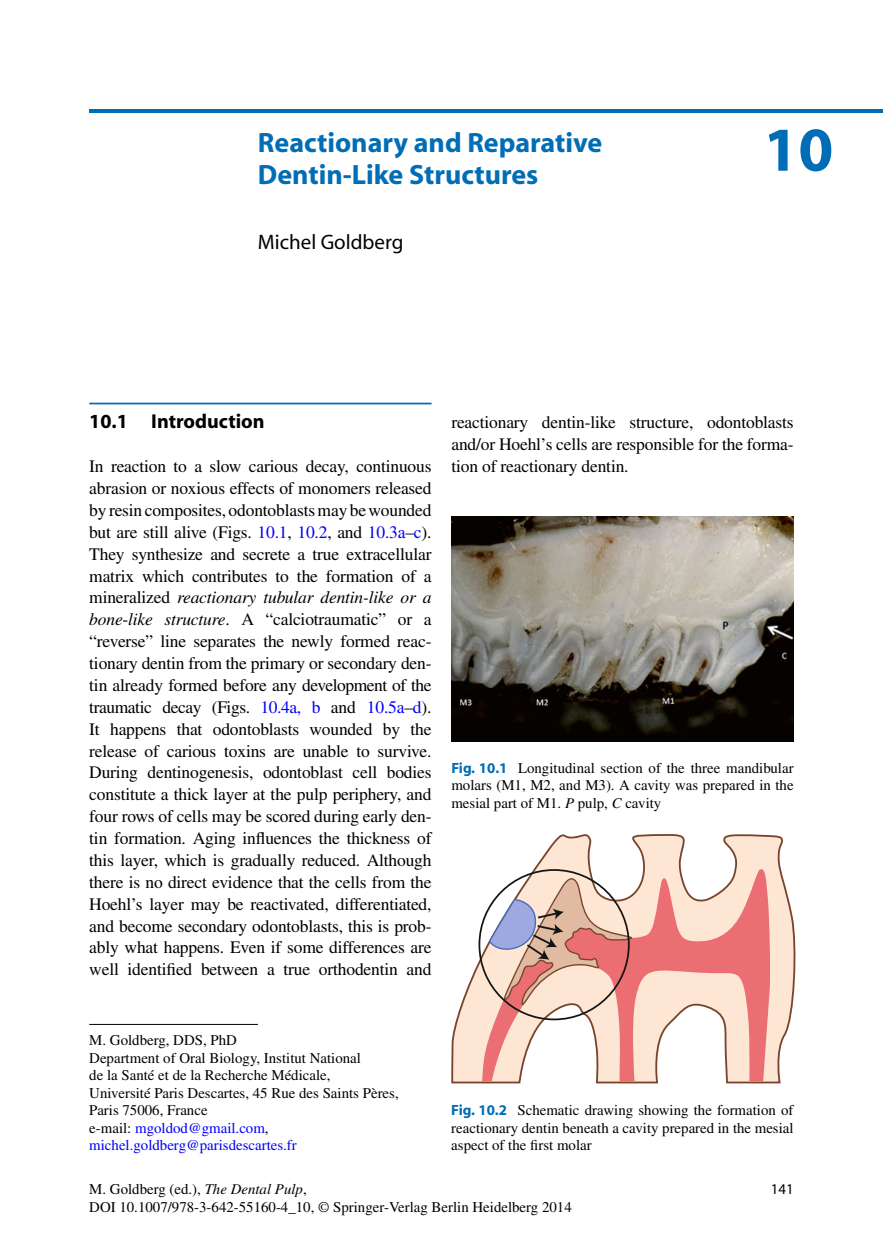
<style>
.page{position:relative;width:883px;height:1260px;background:#fff}
.page>*{position:absolute;margin:0;border:0;box-sizing:border-box;transform-origin:0 0}
.t1{font:700 63px "Myriad";color:#006db6}
.t2{font:700 28px/31.5px "Myriad";color:#006db6}
.t3{font:21px "Myriad";color:#000}
.t4{font:700 20.12px "Myriad";color:#000}
.t5{font:17.5px/21.9px "Times";letter-spacing:-.01em;color:#000;text-align:justify}
.t6{font:14.88px/17.5px "Times";color:#000;text-align:justify}
.t7{font:14.88px "Myriad";color:#000}
.s1{color:#0000fa}
.s2{font-style:italic}
.s3{font-family:"Myriad";font-weight:700;color:#006db6}
</style>
<div class="page">
<hr style="left:89px;top:109px;width:794px;height:3px;background:#006db6">
<hr style="left:89px;top:403px;width:343px;height:1px;background:#006db6">
<hr style="left:89px;top:1024px;width:169px;height:1px;background:#000">
<img style="left:451px;top:516px;width:343px;height:225px">
<svg style="left:451px;top:834px;width:344px;height:249px"></svg>
<svg style="left:482px;top:865px;width:289px;height:217px"></svg>
<svg style="left:488px;top:875px;width:147px;height:133px;background:#ddb7b0"></svg>
<h2 class="t2" style="left:258px;top:129px;width:346px">Reactionary and Reparative<br>Dentin-Like Structures</h2>
<p class="t3" style="left:258px;top:234px;width:147px">Michel Goldberg</p>
<h1 class="t1" style="left:763px;top:126px;width:71px">10</h1>
<p class="t4" style="left:89px;top:414px;width:177px">10.1 Introduction</p>
<p class="t5" style="left:89px;top:457px;width:344px">In reaction to a slow carious decay, continuous abrasion or noxious effects of monomers released by resin composites, odontoblasts may be wounded but are still alive (Figs. <span class="s1">10.1</span> , <span class="s1">10.2</span> , and <span class="s1">10.3a</span> – <span class="s1">c</span> ).<br>They synthesize and secrete a true extracellular matrix which contributes to the formation of a mineralized <span class="s2">reactionary tubular dentin - like or a bone</span> - <span class="s2">like structure</span> . A “calciotraumatic” or a “reverse” line separates the newly formed reac&shy;tionary dentin from the primary or secondary den&shy;tin already formed before any development of the traumatic decay (Figs. <span class="s1">10.4a, b</span> and <span class="s1">10.5a</span> – <span class="s1">d</span> ).<br>It happens that odontoblasts wounded by the release of carious toxins are unable to survive.<br>During dentinogenesis, odontoblast cell bodies constitute a thick layer at the pulp periphery, and four rows of cells may be scored during early den&shy;tin formation. Aging influences the thickness of this layer, which is gradually reduced. Although there is no direct evidence that the cells from the Hoehl’s layer may be reactivated, differentiated, and become secondary odontoblasts, this is prob&shy;ably what happens. Even if some differences are well identified between a true orthodentin and</p>
<p class="t5" style="left:451px;top:413px;width:344px">reactionary dentin-like structure, odontoblasts and/or Hoehl’s cells are responsible for the forma&shy;tion of reactionary dentin.</p>
<p class="t6" style="left:451px;top:760px;width:344px"><span class="s3">Fig. 10.1</span> Longitudinal section of the three mandibular molars (M1, M2, and M3). A cavity was prepared in the mesial part of M1. <span class="s2">P</span> pulp, <span class="s2">C</span> cavity</p>
<p class="t6" style="left:89px;top:1033px;width:311px;text-align:left">M. Goldberg , DDS, PhD<br>Department of Oral Biology , Institut National<br>de la Santé et de la Recherche Médicale,<br>Université Paris Descartes , 45 Rue des Saints Pères , Paris 75006 , France<br>e-mail: <span class="s1">mgoldod@gmail.com</span>, <span class="s1">michel.goldberg@parisdescartes.fr</span></p>
<p class="t6" style="left:451px;top:1103px;width:344px"><span class="s3">Fig. 10.2</span> Schematic drawing showing the formation of reactionary dentin beneath a cavity prepared in the mesial aspect of the first molar</p>
<p class="t6" style="left:89px;top:1182px;width:219px">M. Goldberg (ed.), <span class="s2">The Dental Pulp</span>,</p>
<p class="t7" style="left:771px;top:1183px;width:24px">141</p>
<p class="t6" style="left:89px;top:1199px;width:484px">DOI 10.1007/978-3-642-55160-4_10, © Springer-Verlag Berlin Heidelberg 2014</p>
</div>
